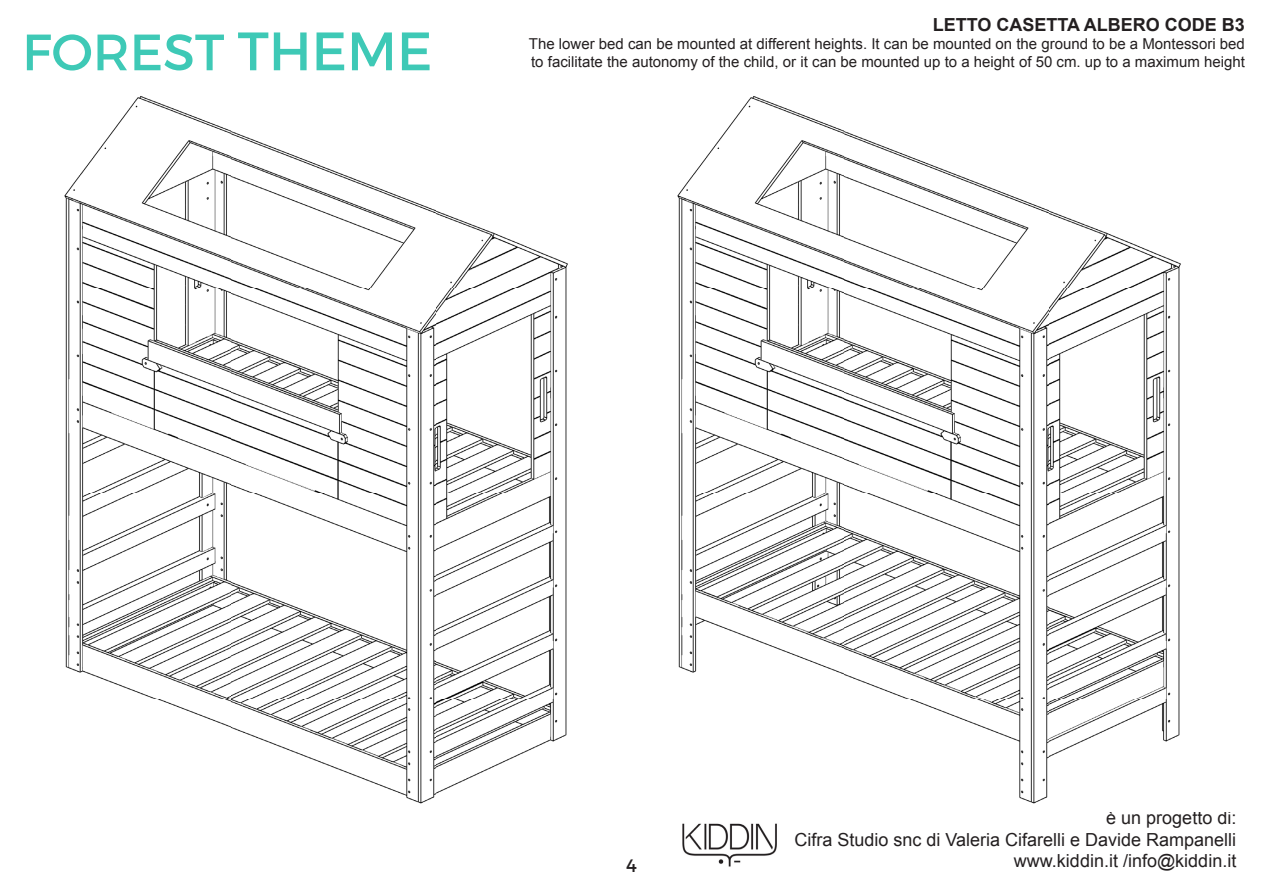
<style>
.page{position:relative;width:1263px;height:893px;background:#fff}
.page>*{position:absolute;margin:0;border:0;box-sizing:border-box;transform-origin:0 0}
.t1{font:51px "Montserrat";color:#3ec9b6}
.t2{font:18px/21.6px "Arial";color:#231f20;text-align:right}
.t3{font:700 18px "Arial";color:#231f20}
.t4{font:18px "Montserrat";color:#231f20}
.t5{font:15px/18px "Arial";color:#231f20}
.s1{font-size:54px}
</style>
<div class="page">
<img style="left:682px;top:823px;width:95px;height:44px">
<img style="left:64px;top:96px;width:1117px;height:708px">
<h1 class="t1" style="left:22px;top:21px;width:412px">FOREST <span class="s1">THEME</span></h1>
<p class="t3" style="left:933px;top:13px;width:313px">LETTO CASETTA ALBERO CODE B3</p>
<p class="t5" style="left:529px;top:35px;width:717px">The lower bed can be mounted at different heights. It can be mounted on the ground to be a Montessori bed to facilitate the autonomy of the child, or it can be mounted up to a height of 50 cm. up to a maximum height</p>
<p class="t4" style="left:626px;top:854px;width:12px">4</p>
<p class="t2" style="left:794px;top:807px;width:443px">è un progetto di:<br>Cifra Studio snc di Valeria Cifarelli e Davide Rampanelli www.kiddin.it /info@kiddin.it</p>
</div>
